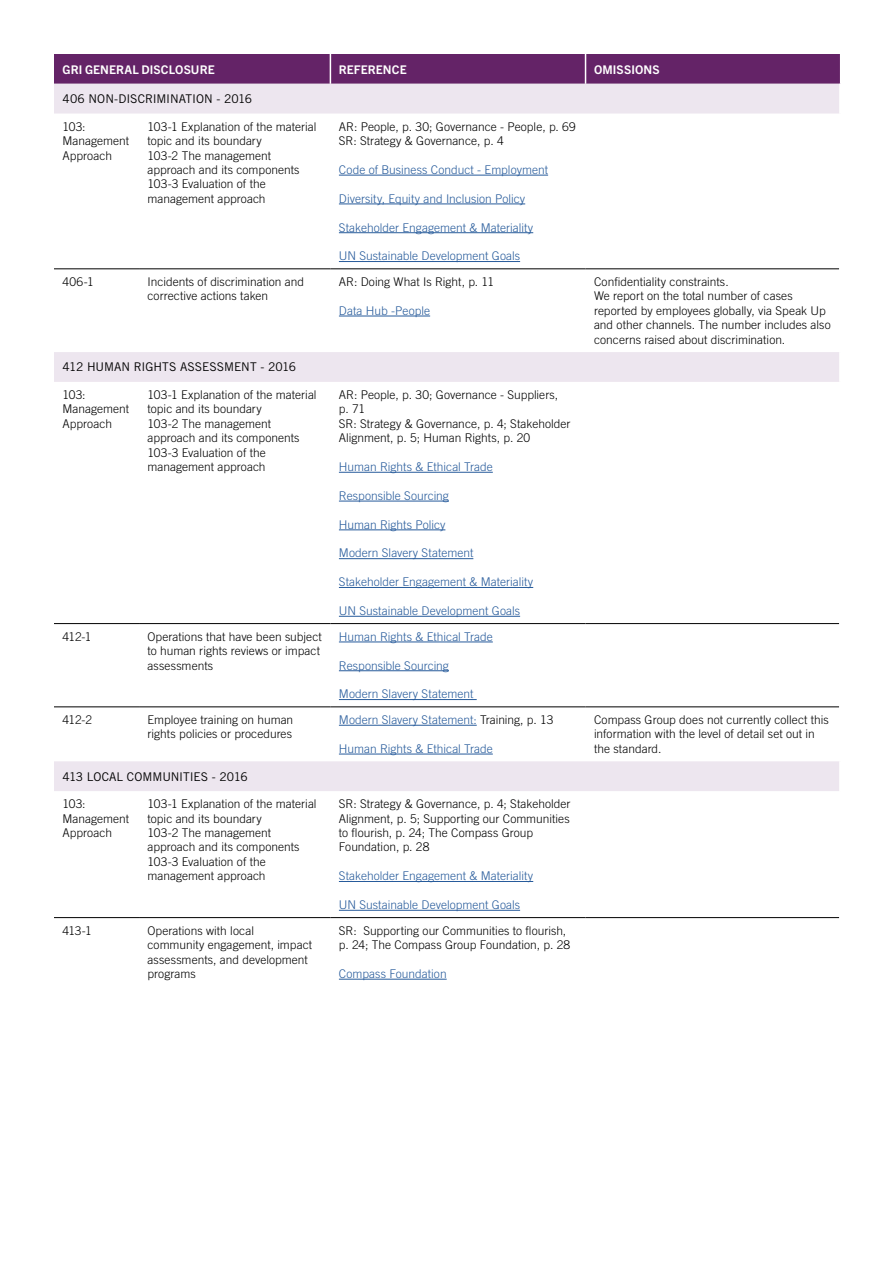
<style>
.page{position:relative;width:893px;height:1263px;background:#fff}
.page>*{position:absolute;margin:0;border:0;box-sizing:border-box;transform-origin:0 0}
.t1{font:300 12px/14.4px "Trade Gothic LT Std";color:#000}
.t2{font:300 12px "Trade Gothic LT Std";color:#275b9b}
.t3{font:12px "Trade Gothic LT Std";letter-spacing:-.005em;color:#000}
.t4{font:700 12px "Trade Gothic Next LT Pro";letter-spacing:.01em;color:#fff}
.s1{color:#000}
</style>
<div class="page">
<div style="left:54px;top:54px;width:786px;height:30px;background:#642367"></div>
<svg style="left:54px;top:84px;width:785px;height:707px"></svg>
<hr style="left:54px;top:269px;width:85px;height:1px;background:#000">
<hr style="left:139px;top:269px;width:191px;height:1px;background:#000">
<hr style="left:330px;top:269px;width:255px;height:1px;background:#000">
<hr style="left:585px;top:269px;width:254px;height:1px;background:#000">
<hr style="left:54px;top:623px;width:85px;height:1px;background:#000">
<hr style="left:139px;top:623px;width:191px;height:1px;background:#000">
<hr style="left:330px;top:623px;width:255px;height:1px;background:#000">
<hr style="left:585px;top:623px;width:254px;height:1px;background:#000">
<hr style="left:54px;top:707px;width:85px;height:1px;background:#000">
<hr style="left:139px;top:707px;width:191px;height:1px;background:#000">
<hr style="left:330px;top:707px;width:255px;height:1px;background:#000">
<hr style="left:585px;top:707px;width:254px;height:1px;background:#000">
<hr style="left:54px;top:917px;width:85px;height:1px;background:#000">
<hr style="left:139px;top:917px;width:191px;height:1px;background:#000">
<hr style="left:330px;top:917px;width:255px;height:1px;background:#000">
<hr style="left:585px;top:917px;width:254px;height:1px;background:#000">
<hr style="left:330px;top:54px;width:1px;height:30px;background:#fff">
<hr style="left:585px;top:54px;width:1px;height:30px;background:#fff">
<hr style="left:339px;top:175px;width:209px;height:1px;background:#275b9b">
<hr style="left:339px;top:204px;width:186px;height:1px;background:#275b9b">
<hr style="left:339px;top:232px;width:194px;height:1px;background:#275b9b">
<hr style="left:339px;top:261px;width:181px;height:1px;background:#275b9b">
<hr style="left:339px;top:316px;width:91px;height:1px;background:#275b9b">
<hr style="left:339px;top:472px;width:154px;height:1px;background:#275b9b">
<hr style="left:339px;top:501px;width:110px;height:1px;background:#275b9b">
<hr style="left:339px;top:530px;width:106px;height:1px;background:#275b9b">
<hr style="left:339px;top:558px;width:134px;height:1px;background:#275b9b">
<hr style="left:339px;top:587px;width:194px;height:1px;background:#275b9b">
<hr style="left:339px;top:616px;width:181px;height:1px;background:#275b9b">
<hr style="left:339px;top:642px;width:154px;height:1px;background:#275b9b">
<hr style="left:339px;top:670px;width:110px;height:1px;background:#275b9b">
<hr style="left:339px;top:699px;width:138px;height:1px;background:#275b9b">
<hr style="left:339px;top:725px;width:138px;height:1px;background:#275b9b">
<hr style="left:339px;top:754px;width:154px;height:1px;background:#275b9b">
<hr style="left:339px;top:881px;width:194px;height:1px;background:#275b9b">
<hr style="left:339px;top:910px;width:181px;height:1px;background:#275b9b">
<hr style="left:339px;top:979px;width:108px;height:1px;background:#275b9b">
<p class="t4" style="left:63px;top:61px;width:154px">GRI GENERAL DISCLOSURE</p>
<p class="t4" style="left:339px;top:61px;width:69px">REFERENCE</p>
<p class="t4" style="left:594px;top:61px;width:67px">OMISSIONS</p>
<p class="t3" style="left:63px;top:91px;width:191px">406 NON-DISCRIMINATION - 2016</p>
<p class="t1" style="left:63px;top:119px;width:68px">103:<br>Management<br>Approach</p>
<p class="t1" style="left:148px;top:119px;width:170px">103-1 Explanation of the material topic and its boundary<br>103-2 The management approach and its components<br>103-3 Evaluation of the management approach</p>
<p class="t1" style="left:339px;top:119px;width:238px">AR: People, p. 30; Governance - People, p. 69<br>SR: Strategy &amp; Governance, p. 4</p>
<p class="t2" style="left:339px;top:163px;width:211px">Code of Business Conduct - Employment</p>
<p class="t2" style="left:339px;top:191px;width:188px">Diversity, Equity and Inclusion Policy</p>
<p class="t2" style="left:339px;top:220px;width:196px">Stakeholder Engagement &amp; Materiality</p>
<p class="t2" style="left:339px;top:249px;width:183px">UN Sustainable Development Goals</p>
<p class="t1" style="left:62px;top:274px;width:33px">406-1</p>
<p class="t1" style="left:148px;top:274px;width:158px">Incidents of discrimination and corrective actions taken</p>
<p class="t1" style="left:339px;top:274px;width:157px">AR: Doing What Is Right, p. 11</p>
<p class="t2" style="left:339px;top:303px;width:93px">Data Hub -People</p>
<p class="t3" style="left:63px;top:360px;width:235px">412 HUMAN RIGHTS ASSESSMENT - 2016</p>
<p class="t1" style="left:63px;top:387px;width:68px">103:<br>Management<br>Approach</p>
<p class="t1" style="left:148px;top:387px;width:170px">103-1 Explanation of the material topic and its boundary<br>103-2 The management approach and its components<br>103-3 Evaluation of the management approach</p>
<p class="t1" style="left:339px;top:387px;width:233px">AR: People, p. 30; Governance - Suppliers, p. 71<br>SR: Strategy &amp; Governance, p. 4; Stakeholder<br>Alignment, p. 5; Human Rights, p. 20</p>
<p class="t2" style="left:339px;top:460px;width:155px">Human Rights &amp; Ethical Trade</p>
<p class="t2" style="left:339px;top:488px;width:112px">Responsible Sourcing</p>
<p class="t2" style="left:339px;top:517px;width:108px">Human Rights Policy</p>
<p class="t2" style="left:339px;top:546px;width:136px">Modern Slavery Statement</p>
<p class="t2" style="left:339px;top:575px;width:196px">Stakeholder Engagement &amp; Materiality</p>
<p class="t2" style="left:339px;top:604px;width:183px">UN Sustainable Development Goals</p>
<p class="t1" style="left:63px;top:629px;width:31px">412-1</p>
<p class="t1" style="left:148px;top:629px;width:176px">Operations that have been subject to human rights reviews or impact assessments</p>
<p class="t2" style="left:339px;top:629px;width:155px">Human Rights &amp; Ethical Trade</p>
<p class="t2" style="left:339px;top:658px;width:112px">Responsible Sourcing</p>
<p class="t2" style="left:339px;top:687px;width:136px">Modern Slavery Statement</p>
<p class="t1" style="left:62px;top:712px;width:31px">412-2</p>
<p class="t1" style="left:148px;top:712px;width:147px">Employee training on human rights policies or procedures</p>
<p class="t2" style="left:339px;top:713px;width:216px">Modern Slavery Statement: <span class="s1">Training, p. 13</span></p>
<p class="t2" style="left:339px;top:741px;width:155px">Human Rights &amp; Ethical Trade</p>
<p class="t3" style="left:63px;top:769px;width:187px">413 LOCAL COMMUNITIES - 2016</p>
<p class="t1" style="left:63px;top:797px;width:68px">103:<br>Management<br>Approach</p>
<p class="t1" style="left:148px;top:797px;width:170px">103-1 Explanation of the material topic and its boundary<br>103-2 The management approach and its components<br>103-3 Evaluation of the management approach</p>
<p class="t1" style="left:339px;top:797px;width:233px">SR: Strategy &amp; Governance, p. 4; Stakeholder Alignment, p. 5; Supporting our Communities to flourish, p. 24; The Compass Group Foundation, p. 28</p>
<p class="t2" style="left:339px;top:869px;width:196px">Stakeholder Engagement &amp; Materiality</p>
<p class="t2" style="left:339px;top:898px;width:183px">UN Sustainable Development Goals</p>
<p class="t1" style="left:62px;top:923px;width:31px">413-1</p>
<p class="t1" style="left:148px;top:923px;width:166px">Operations with local community engagement, impact assessments, and development programs</p>
<p class="t1" style="left:339px;top:923px;width:233px">SR: Supporting our Communities to flourish, p. 24; The Compass Group Foundation, p. 28</p>
<p class="t2" style="left:339px;top:966px;width:109px">Compass Foundation</p>
<p class="t1" style="left:594px;top:274px;width:238px">Confidentiality constraints.<br>We report on the total number of cases reported by employees globally, via Speak Up and other channels. The number includes also concerns raised about discrimination.</p>
<p class="t1" style="left:594px;top:712px;width:236px">Compass Group does not currently collect this information with the level of detail set out in the standard.</p>
</div>
